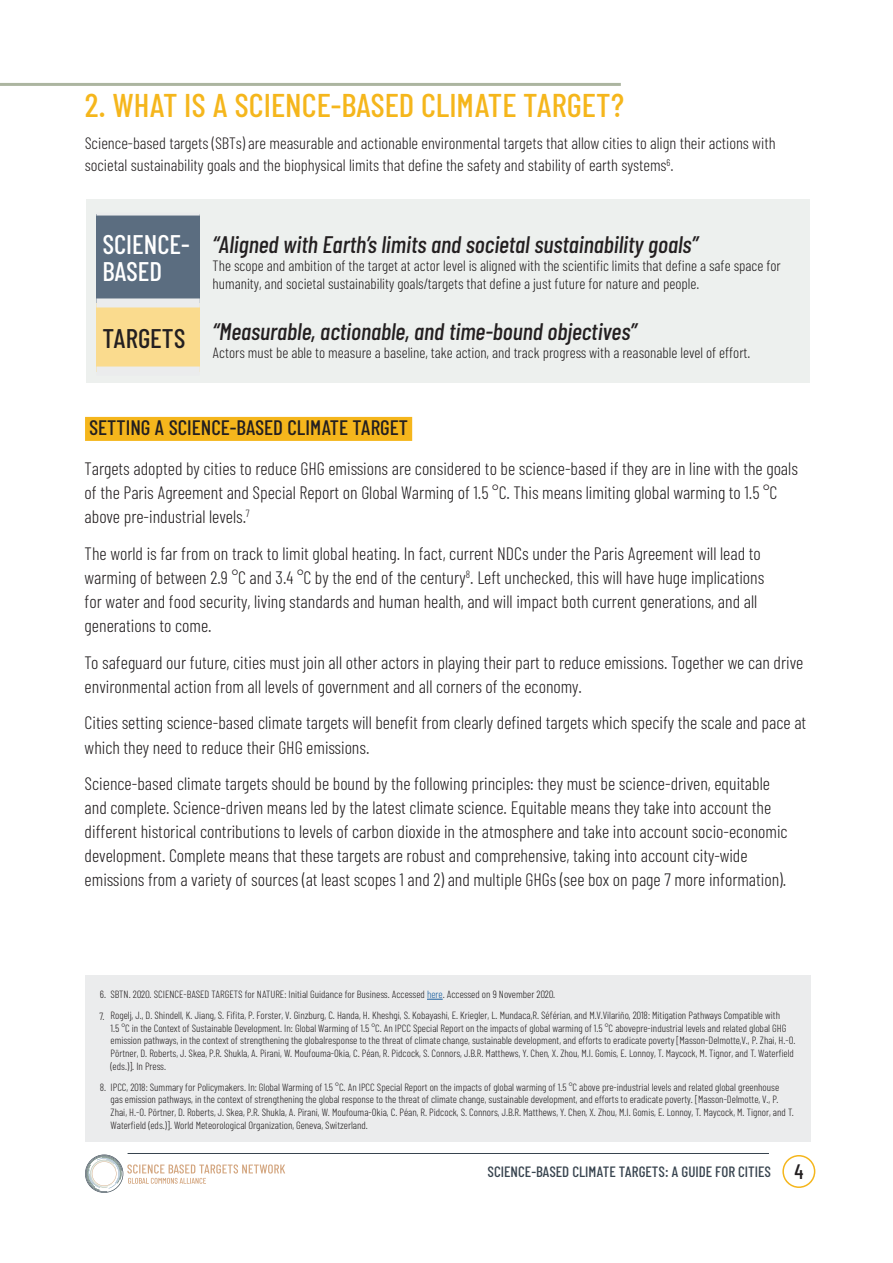
<style>
.page{position:relative;width:893px;height:1263px;background:#fff}
.page>*{position:absolute;margin:0;border:0;box-sizing:border-box;transform-origin:0 0}
.t1{font:500 33px "Barlow Condensed";color:#f5b61c}
.t2{font:500 27px "Barlow Condensed";color:#fff}
.t3{font:500 27px "Barlow Condensed";color:#231f20}
.t4{font:italic 500 24px "Barlow Condensed";color:#231f20}
.t5{font:500 21px "Barlow Condensed";color:#231f20}
.t6{font:300 18px/24px "Barlow Condensed";color:#231f20}
.t7{font:300 16.5px "Barlow Condensed";color:#231f20}
.t8{font:300 15px/18px "Barlow Condensed";color:#231f20}
.t9{font:500 15px "Barlow Condensed";color:#38444f}
.t10{font:300 10.5px/12.6px "Barlow Condensed";color:#231f20}
.t11{font:300 9.6px "Barlow Condensed";color:#231f20}
.s1{color:#175d9e}
</style>
<div class="page">
<svg style="left:85px;top:1154px;width:200px;height:39px"></svg>
<div style="left:782px;top:1155px;width:33px;height:33px;border:2px solid #f5b61c;border-radius:50%"></div>
<hr style="left:128px;top:1153px;width:641px;height:1px;background:#38444f">
<div style="left:87px;top:199px;width:723px;height:184px;background:#edf0ee"></div>
<div style="left:96px;top:214px;width:104px;height:89px;background:#5b6d80"></div>
<div style="left:96px;top:303px;width:104px;height:68px;background:#fadb8e"></div>
<hr style="left:96px;top:213px;width:104px;height:3px;background:#ebeced">
<div style="left:96px;top:298px;width:104px;height:9px;background:#ebeced"></div>
<div style="left:96px;top:366px;width:104px;height:9px;background:#ebeced"></div>
<hr style="left:0;top:83px;width:621px;height:3px;background:#acb5a0">
<div style="left:85px;top:417px;width:327px;height:24px;background:#f5b61c"></div>
<div style="left:85px;top:975px;width:725px;height:166px;background:#ebeced"></div>
<svg style="left:427px;top:999px;width:16px;height:1px"></svg>
<p class="t1" style="left:85px;top:85px;width:541px">2. WHAT IS A SCIENCE-BASED CLIMATE TARGET?</p>
<p class="t7" style="left:85px;top:132px;width:692px">Science-based targets (SBTs) are measurable and actionable environmental targets that allow cities to align their actions with</p>
<p class="t11" style="left:667px;top:156px;width:5px">6</p>
<p class="t7" style="left:85px;top:155px;width:590px">societal sustainability goals and the biophysical limits that define the safety and stability of earth systems .</p>
<p class="t2" style="left:102px;top:227px;width:89px">SCIENCE-</p>
<p class="t4" style="left:213px;top:229px;width:487px">“Aligned with Earths’ limits and societal sustainability goals“</p>
<p class="t8" style="left:213px;top:256px;width:570px">The scope and ambition of the target at actor level is aligned with the scientific limits that define a safe space for humanity, and societal sustainability goals/targets that define a just future for nature and people.</p>
<p class="t4" style="left:213px;top:316px;width:426px">“Measurable, actionable, and time-bound objectives“</p>
<p class="t2" style="left:102px;top:254px;width:61px">BASED</p>
<p class="t3" style="left:102px;top:321px;width:85px">TARGETS</p>
<p class="t8" style="left:213px;top:343px;width:539px">Actors must be able to measure a baseline, take action, and track progress with a reasonable level of effort.</p>
<p class="t5" style="left:89px;top:414px;width:320px">SETTING A SCIENCE-BASED CLIMATE TARGET</p>
<p class="t6" style="left:85px;top:456px;width:715px">Targets adopted by cities to reduce GHG emissions are considered to be science-based if they are in line with the goals of the Paris Agreement and Special Report on Global Warming of 1.5 .C° This means limiting global warming to 1.5 C° above pre-industrial levels.<sup>7</sup></p>
<p class="t6" style="left:85px;top:541px;width:678px">The world is far from on track to limit global heating In. fact, current NDCs under the Paris Agreement will lead to</p>
<p class="t10" style="left:466px;top:568px;width:6px">8</p>
<p class="t6" style="left:85px;top:565px;width:681px">warming of between 2.9 C° and 3.4 C° by the end of the century . Left unchecked this will have huge implications</p>
<p class="t6" style="left:85px;top:565px;width:674px;text-indent:486px">,<br>for water and food security, living standards and human health, and will impact both current generations, and all generations to come.</p>
<p class="t6" style="left:85px;top:650px;width:720px">To safeguard our future, cities must join all other actors in playing their part to reduce emissions. Together we can drive environmental action from all levels of government and all corners of the economy.</p>
<p class="t6" style="left:85px;top:710px;width:723px">Cities setting science-based climate targets will benefit from clearly defined targets which specify the scale and pace at which they need to reduce their GHG emissions.</p>
<p class="t6" style="left:85px;top:771px;width:705px">Science-based climate targets should be bound by the following principles: they must be science-driven, equitable and complete. Science-driven means led by the latest climate science. Equitable means they take into account the different historical contributions to levels of carbon dioxide in the atmosphere and take into account socio-economic development. Complete means that these targets are robust and comprehensive, taking into account city-wide emissions from a variety of sources (at least scopes 1 and ) 2 and multiple GHGs (see box on page 7 more information .(</p>
<p class="t10" style="left:100px;top:988px;width:457px">6. SBTN. 2020. SCIENCE-BASED TARGETS for NATURE: Initial Guidance for Business. Accessed <span class="s1">here</span>. Accessed on 9 November 2020.</p>
<p class="t10" style="left:111px;top:1009px;width:686px">Rogelj .D. ,J, Shindell .K, Jiang .S, Fifita .P, Forster .V, Ginzburg .C, Handa .H, Kheshgi .S, Kobayashi .E, Kriegler .L, Mundaca .R, Séférian, and .V.M Vilariño, 2018: Mitigation Pathways Compatible with<br>1.5 i nC° the Context of Sustainable Development In. : Global Warming of 1.5 .C° An IPCC Special Report on the impacts of global warming of 1.5 C° abovepre-industrial levels and related global GHG emission pathways in, the context of strengthening the globalresponse to the threat of climate change, sustainable development, and efforts to eradicate poverty [Masson-Delmotte .P. ,V, Z h a i H, .O. - Pörtner .D, Roberts .J, Skea .R.P, Shukla .A, Pirani .W, Moufouma-Okia .C, Péan .R, Pidcock .S, Connors .R.B.J, Matthews .Y, Chen .X, Zhou .I.M, Gomis .E, Lonnoy .T, Maycock .M, Tignor, and .T Waterfield (eds I n.) ]. Press.</p>
<p class="t10" style="left:111px;top:1080px;width:685px;text-indent:-11px">8. IPCC, 2018: Summary for Policymakers In. : Global Warming of 1.5 .C° An IPCC Special Report on the impacts of global warming of 1.5 C° above pre-industrial levels and related global greenhouse gas emission pathways in, the context of strengthening the global response to the threat of climate change, sustainable development, and efforts to eradicate poverty [. Masson-Delmotte .P. ,V, Zhai H, .O. - Pörtner .D, Roberts .J, Skea .R.P, Shukla .A, Pirani .W, Moufouma-Okia .C, Péan .R, Pidcock .S, Connors .R.B.J, Matthews .Y, Chen .X, Zhou .I.M, Gomis .E, Lonnoy .T, Maycock .M, Tignor, and .T Waterfield (eds .) ]. World Meteorological Organization, Geneva, Switzerland.</p>
<p class="t10" style="left:99px;top:1010px;width:7px">7.</p>
<h3 class="t9" style="left:488px;top:1162px;width:285px">SCIENCE-BASED CLIMATE TARGETS A: GUIDE FOR CITIES</h3>
<h3 class="t5" style="left:794px;top:1158px;width:11px">4</h3>
</div>
